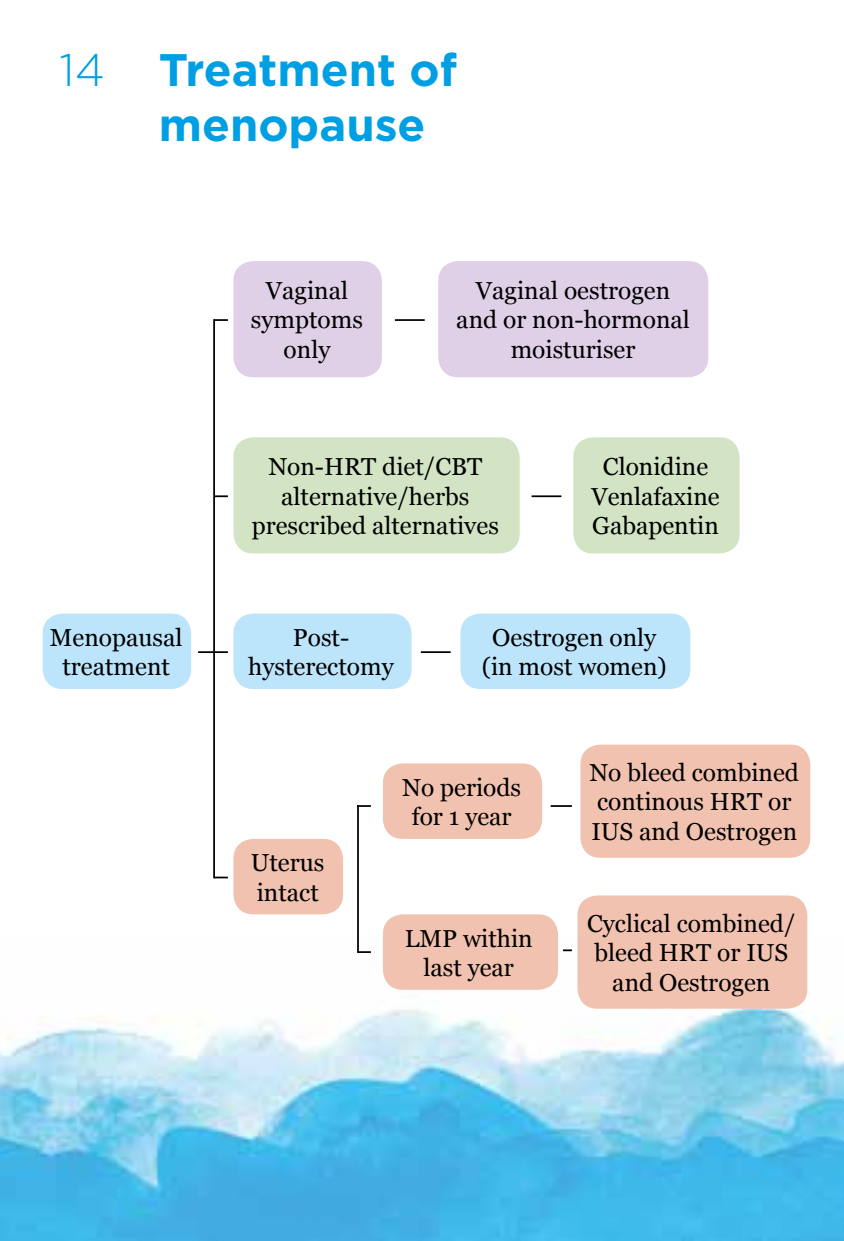
<style>
.page{position:relative;width:844px;height:1241px;background:#fff}
.page>*{position:absolute;margin:0;border:0;box-sizing:border-box;transform-origin:0 0}
.t1{font:700 45.5px/54.6px "Gotham";color:#009fe3}
.t2{font:300 45.5px "Gotham";color:#009fe3}
.t3{font:24.5px/29.4px "Georgia";color:#000;text-align:center}
</style>
<div class="page">
<img style="left:0;top:935px;width:843px;height:305px">
<div style="left:233px;top:613px;width:178px;height:76px;background:#bce4fa;border-radius:20px"></div>
<div style="left:233px;top:838px;width:110px;height:76px;background:#f1c2af;border-radius:20px"></div>
<div style="left:233px;top:437px;width:286px;height:116px;background:#d2e4c4;border-radius:20px"></div>
<div style="left:573px;top:437px;width:166px;height:116px;background:#d2e4c4;border-radius:20px"></div>
<div style="left:233px;top:261px;width:149px;height:116px;background:#dfcfe7;border-radius:20px"></div>
<div style="left:438px;top:261px;width:270px;height:116px;background:#dfcfe7;border-radius:20px"></div>
<div style="left:460px;top:613px;width:230px;height:76px;background:#bce4fa;border-radius:20px"></div>
<div style="left:383px;top:763px;width:159px;height:75px;background:#f1c2af;border-radius:20px"></div>
<div style="left:383px;top:914px;width:175px;height:75px;background:#f1c2af;border-radius:20px"></div>
<div style="left:577px;top:895px;width:230px;height:113px;background:#f1c2af;border-radius:20px"></div>
<div style="left:580px;top:744px;width:230px;height:113px;background:#f1c2af;border-radius:20px"></div>
<div style="left:43px;top:613px;width:148px;height:76px;background:#bce4fa;border-radius:20px"></div>
<hr style="left:213px;top:319px;width:2px;height:559px;background:#000">
<hr style="left:357px;top:805px;width:2px;height:146px;background:#000">
<hr style="left:198px;top:651px;width:30px;height:2px;background:#000">
<svg style="left:215px;top:876px;width:13px;height:2px"></svg>
<svg style="left:357px;top:805px;width:14px;height:1px"></svg>
<svg style="left:357px;top:951px;width:14px;height:1px"></svg>
<svg style="left:215px;top:495px;width:13px;height:2px"></svg>
<svg style="left:214px;top:319px;width:14px;height:2px"></svg>
<hr style="left:421px;top:651px;width:29px;height:2px;background:#000">
<svg style="left:550px;top:805px;width:21px;height:1px"></svg>
<svg style="left:563px;top:949px;width:8px;height:2px"></svg>
<hr style="left:395px;top:319px;width:29px;height:2px;background:#000">
<hr style="left:531px;top:495px;width:30px;height:2px;background:#000">
<h1 class="t2" style="left:60px;top:41px;width:47px">14</h1>
<h1 class="t1" style="left:159px;top:42px;width:300px">Treatment of menopause</h1>
<p class="t3" style="left:251px;top:275px;width:114px">Vaginal symptoms only</p>
<p class="t3" style="left:456px;top:275px;width:235px">Vaginal oestrogen and or non-hormonal moisturiser</p>
<p class="t3" style="left:251px;top:451px;width:249px">Non-HRT diet/CBT alternative/herbs prescribed alternatives</p>
<p class="t3" style="left:591px;top:451px;width:130px">Clonidine<br>Venlafaxine<br>Gabapentin</p>
<p class="t3" style="left:50px;top:621px;width:134px">Menopausal treatment</p>
<p class="t3" style="left:248px;top:621px;width:147px">Post&shy;hysterectomy</p>
<p class="t3" style="left:481px;top:621px;width:186px">Oestrogen only (in most women)</p>
<p class="t3" style="left:251px;top:846px;width:75px;text-align:left">Uterus intact</p>
<p class="t3" style="left:402px;top:771px;width:120px">No periods for 1 year</p>
<p class="t3" style="left:404px;top:922px;width:129px">LMP within last year</p>
<p class="t3" style="left:589px;top:756px;width:211px;text-align:left">No bleed combined continous HRT or<br>IUS and Oestrogen</p>
<p class="t3" style="left:587px;top:907px;width:210px">Cyclical combined/ bleed HRT or IUS and Oestrogen</p>
</div>
